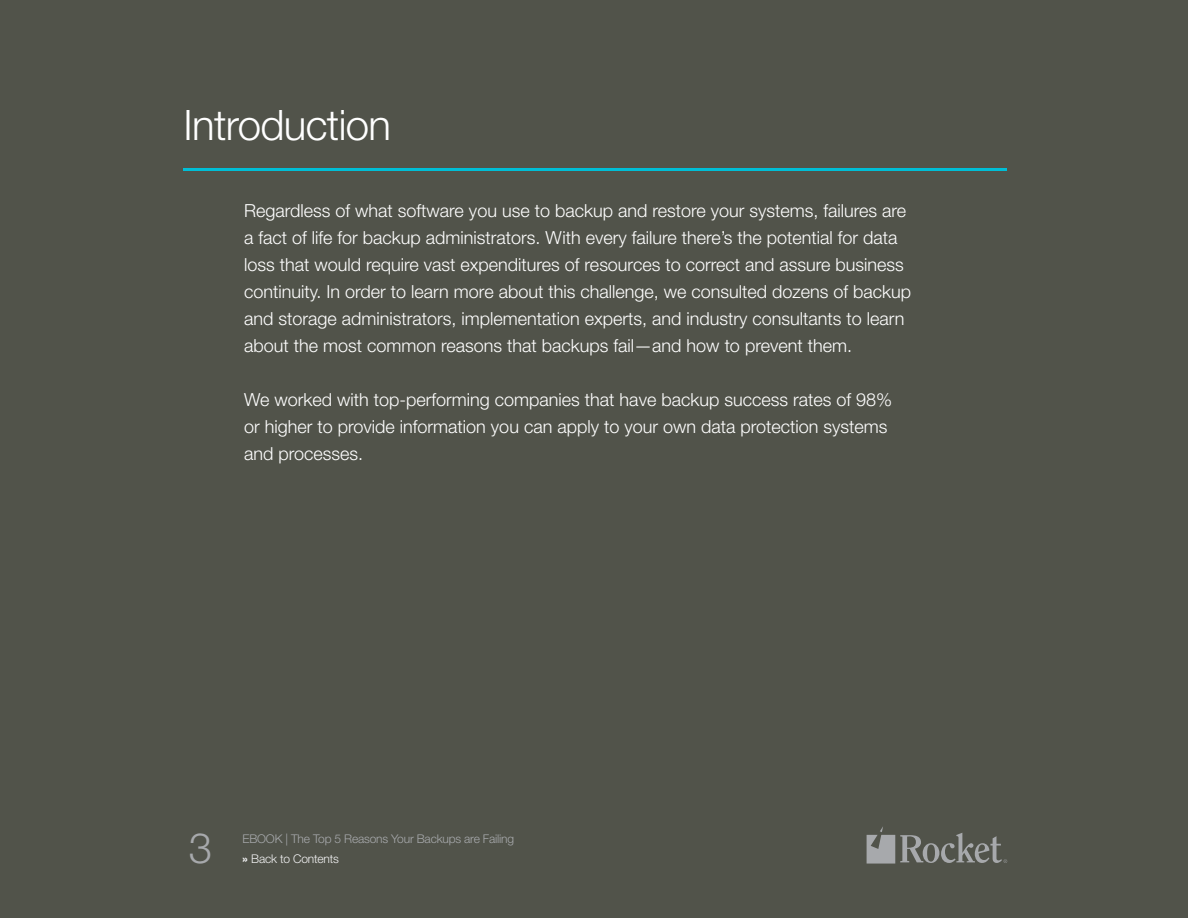
<style>
.page{position:relative;width:1188px;height:918px;background:#51534a}
.page>*{position:absolute;margin:0;border:0;box-sizing:border-box;transform-origin:0 0}
.t1{font:300 42px "Helvetica Neue LT Std";letter-spacing:-.015em;color:#fff}
.t2{font:300 42px "Helvetica Neue LT Std";color:#a7a9ac}
.t3{font:300 18px/27px "Helvetica Neue LT Std";color:#fff}
.t4{font:300 12px "Helvetica Neue LT Std";letter-spacing:-.015em;color:#a7a9ac}
.t5{font:300 12px "Helvetica Neue LT Std";letter-spacing:-.015em;color:#f1f1f2}
.s1{font-weight:800}
</style>
<div class="page">
<hr style="left:183px;top:168px;width:824px;height:3px;background:#00bed6">
<svg style="left:867px;top:827px;width:140px;height:37px"></svg>
<h1 class="t1" style="left:183px;top:99px;width:209px">Introduction</h1>
<p class="t3" style="left:244px;top:197px;width:668px">Regardless of what software you use to backup and restore your systems, failures are a fact of life for backup administrators. With every failure there’s the potential for data loss that would require vast expenditures of resources to correct and assure business continuity. In order to learn more about this challenge, we consulted dozens of backup and storage administrators, implementation experts, and industry consultants to learn about the most common reasons that backups fail—and how to prevent them.</p>
<p class="t3" style="left:244px;top:386px;width:649px">We worked with top-performing companies that have backup success rates of 98% or higher to provide information you can apply to your own data protection systems and processes.</p>
<h1 class="t2" style="left:189px;top:822px;width:25px">3</h1>
<p class="t4" style="left:243px;top:832px;width:273px">EBOOK | The Top 5 Reasons Your Backups are Failing</p>
<p class="t5" style="left:243px;top:852px;width:98px"><span class="s1">»</span> Back to Contents</p>
</div>
